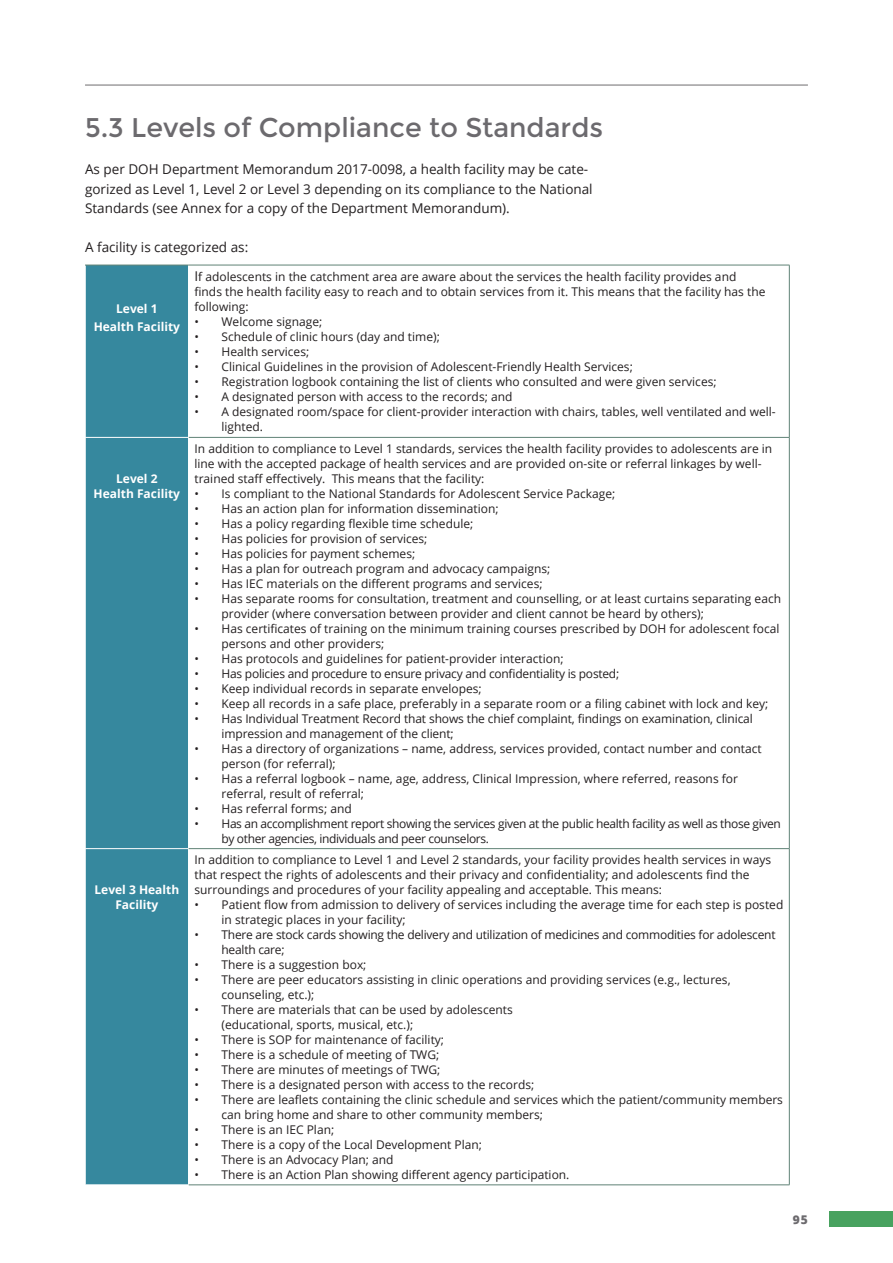
<style>
.page{position:relative;width:893px;height:1263px;background:#fff}
.page>*{position:absolute;margin:0;border:0;box-sizing:border-box;transform-origin:0 0}
.t1{font:27px "Montserrat";color:#6c6a6e}
.t2{font:13.5px/19.5px "Open Sans";color:#231f20}
.t3{font:12px/15px "Open Sans";color:#231f20}
.t4{font:12px/15px "Open Sans";letter-spacing:-.02em;color:#231f20}
.t5{font:12px/15px "Open Sans";letter-spacing:-.03em;color:#231f20}
.t6{font:700 12px/15px "Open Sans";color:#fff;text-align:center}
.t7{font:800 12px "Open Sans";color:#6c6a6e}
.s1{font-size:13.5px}
</style>
<div class="page">
<hr style="left:85px;top:85px;width:723px;height:1px;background:#4a474a">
<div style="left:829px;top:1212px;width:64px;height:15px;background:#48a25f"></div>
<div style="left:86px;top:266px;width:102px;height:918px;background:#36889e"></div>
<hr style="left:189px;top:265px;width:600px;height:1px;background:#608276">
<hr style="left:789px;top:265px;width:1px;height:172px;background:#608276">
<hr style="left:189px;top:437px;width:600px;height:1px;background:#608276">
<hr style="left:85px;top:437px;width:104px;height:1px;background:#fff">
<hr style="left:85px;top:848px;width:104px;height:1px;background:#fff">
<hr style="left:789px;top:438px;width:1px;height:410px;background:#608276">
<hr style="left:189px;top:848px;width:600px;height:1px;background:#608276">
<hr style="left:789px;top:849px;width:1px;height:336px;background:#608276">
<hr style="left:189px;top:1184px;width:600px;height:1px;background:#608276">
<hr style="left:85px;top:265px;width:104px;height:1px;background:#608276">
<h1 class="t1" style="left:85px;top:112px;width:520px">5.3 Levels of Compliance to Standards</h1>
<p class="t2" style="left:85px;top:159px;width:509px">As per DOH Department Memorandum 2017-0098, a health facility may be cate&shy;gorized as Level 1, Level 2 or Level 3 depending on its compliance to the National<br>Standards (see Annex for a copy of the Department Memorandum).</p>
<p class="t2" style="left:85px;top:237px;width:165px">A facility is categorized as:</p>
<p class="t6" style="left:94px;top:299px;width:88px;line-height:18px">Level 1<br>Health Facility</p>
<p class="t6" style="left:94px;top:470px;width:88px">Level 2<br>Health Facility</p>
<p class="t6" style="left:94px;top:882px;width:86px">Level 3 Health<br>Facility</p>
<p class="t3" style="left:194px;top:269px;width:572px"><span class="s1">I</span>f adolescents in the catchment area are aware about the services the health facility provides and finds the health facility easy to reach and to obtain services from it. This means that the facility has the following:</p>
<p class="t3" style="left:194px;top:314px;width:129px">• Welcome signage;</p>
<p class="t3" style="left:194px;top:329px;width:247px">• Schedule of clinic hours (day and time);</p>
<p class="t3" style="left:194px;top:344px;width:116px">• Health services;</p>
<p class="t3" style="left:194px;top:359px;width:440px">• Clinical Guidelines in the provision of Adolescent-Friendly Health Services;</p>
<p class="t3" style="left:194px;top:374px;width:524px">• Registration logbook containing the list of clients who consulted and were given services;</p>
<p class="t3" style="left:194px;top:389px;width:319px">• A designated person with access to the records; and</p>
<p class="t3" style="left:221px;top:404px;width:556px;text-indent:-27px">• A designated room/space for client-provider interaction with chairs, tables, well ventilated and well&shy;lighted.</p>
<p class="t3" style="left:194px;top:440px;width:579px">In addition to compliance to Level 1 standards, services the health facility provides to adolescents are in line with the accepted package of health services and are provided on-site or referral linkages by well&shy;trained staff effectively. This means that the facility:</p>
<p class="t3" style="left:194px;top:485px;width:422px">• Is compliant to the National Standards for Adolescent Service Package;</p>
<p class="t3" style="left:194px;top:500px;width:306px">• Has an action plan for information dissemination;</p>
<p class="t3" style="left:194px;top:515px;width:280px">• Has a policy regarding flexible time schedule;</p>
<p class="t3" style="left:194px;top:530px;width:234px">• Has policies for provision of services;</p>
<p class="t3" style="left:194px;top:545px;width:222px">• Has policies for payment schemes;</p>
<p class="t3" style="left:194px;top:560px;width:357px">• Has a plan for outreach program and advocacy campaigns;</p>
<p class="t3" style="left:194px;top:575px;width:350px">• Has IEC materials on the different programs and services;</p>
<p class="t3" style="left:221px;top:590px;width:561px;text-indent:-27px">• Has separate rooms for consultation, treatment and counselling, or at least curtains separating each provider (where conversation between provider and client cannot be heard by others);</p>
<p class="t3" style="left:221px;top:620px;width:559px;text-indent:-27px">• Has certificates of training on the minimum training courses prescribed by DOH for adolescent focal persons and other providers;</p>
<p class="t3" style="left:194px;top:650px;width:371px">• Has protocols and guidelines for patient-provider interaction;</p>
<p class="t4" style="left:194px;top:665px;width:426px">• Has policies and procedure to ensure privacy and confidentiality is posted;</p>
<p class="t3" style="left:194px;top:680px;width:289px">• Keep individual records in separate envelopes;</p>
<p class="t3" style="left:194px;top:695px;width:575px">• Keep all records in a safe place, preferably in a separate room or a filing cabinet with lock and key;</p>
<p class="t3" style="left:221px;top:710px;width:533px;text-indent:-27px">• Has Individual Treatment Record that shows the chief complaint, findings on examination, clinical impression and management of the client;</p>
<p class="t3" style="left:221px;top:740px;width:542px;text-indent:-27px">• Has a directory of organizations – name, address, services provided, contact number and contact person (for referral);</p>
<p class="t3" style="left:221px;top:770px;width:518px;text-indent:-27px">• Has a referral logbook – name, age, address, Clinical Impression, where referred, reasons for referral, result of referral;</p>
<p class="t3" style="left:194px;top:800px;width:159px">• Has referral forms; and</p>
<p class="t5" style="left:221px;top:815px;width:561px;text-indent:-27px">• Has an accomplishment report showing the services given at the public health facility as well as those given by other agencies, individuals and peer counselors.</p>
<p class="t3" style="left:194px;top:852px;width:578px">In addition to compliance to Level 1 and Level 2 standards, your facility provides health services in ways that respect the rights of adolescents and their privacy and confidentiality; and adolescents find the surroundings and procedures of your facility appealing and acceptable. This means:</p>
<p class="t3" style="left:221px;top:897px;width:563px;text-indent:-27px">• Patient flow from admission to delivery of services including the average time for each step is posted in strategic places in your facility;</p>
<p class="t4" style="left:221px;top:927px;width:556px;text-indent:-27px">• There are stock cards showing the delivery and utilization of medicines and commodities for adolescent health care;</p>
<p class="t3" style="left:194px;top:957px;width:173px">• There is a suggestion box;</p>
<p class="t3" style="left:221px;top:972px;width:511px;text-indent:-27px">• There are peer educators assisting in clinic operations and providing services (e.g., lectures, counseling, etc.);</p>
<p class="t3" style="left:221px;top:1002px;width:293px;text-indent:-27px">• There are materials that can be used by adolescents (educational, sports, musical, etc.);</p>
<p class="t3" style="left:194px;top:1032px;width:251px">• There is SOP for maintenance of facility;</p>
<p class="t3" style="left:194px;top:1047px;width:246px">• There is a schedule of meeting of TWG;</p>
<p class="t3" style="left:194px;top:1062px;width:247px">• There are minutes of meetings of TWG;</p>
<p class="t3" style="left:194px;top:1077px;width:341px">• There is a designated person with access to the records;</p>
<p class="t3" style="left:221px;top:1092px;width:563px;text-indent:-27px">• There are leaflets containing the clinic schedule and services which the patient/community members can bring home and share to other community members;</p>
<p class="t3" style="left:194px;top:1122px;width:141px">• There is an IEC Plan;</p>
<p class="t3" style="left:194px;top:1137px;width:289px">• There is a copy of the Local Development Plan;</p>
<p class="t3" style="left:194px;top:1152px;width:201px">• There is an Advocacy Plan; and</p>
<p class="t3" style="left:194px;top:1167px;width:376px">• There is an Action Plan showing different agency participation.</p>
<p class="t7" style="left:793px;top:1210px;width:16px">95</p>
</div>
